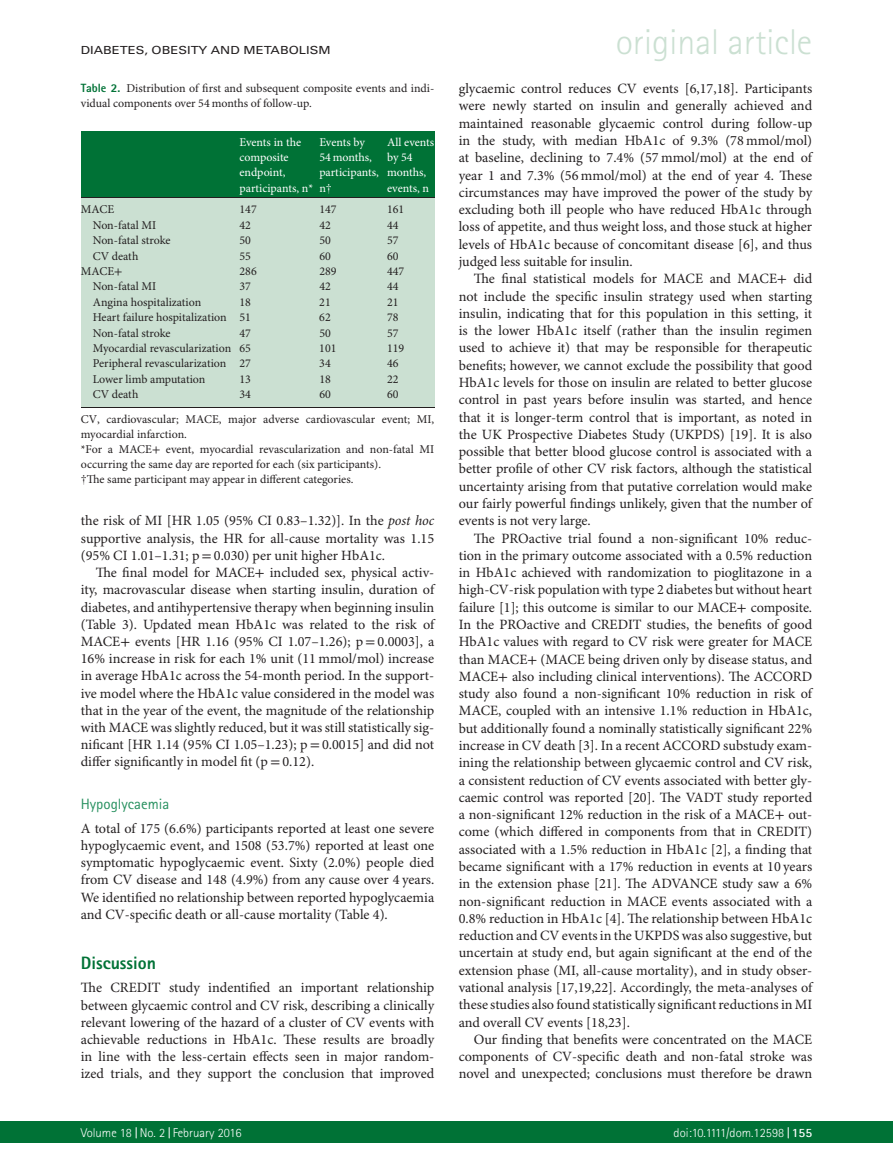
<style>
.page{position:relative;width:893px;height:1174px;background:#fff}
.page>*{position:absolute;margin:0;border:0;box-sizing:border-box;transform-origin:0 0}
.t1{font:300 35.85px "Rotis Sans Serif Std";color:#cbe0d2}
.t2{font:800 18px "Rotis Sans Serif Std";color:#007236}
.t3{font:15px "Rotis Sans Serif Std";color:#27905f}
.t4{font:14.25px/17.2px "Minion Pro";color:#231f20;text-align:justify}
.t5{font:300 12.75px "Rotis Sans Serif Std";color:#fff}
.t6{font:12px/15px "Minion Pro";color:#231f20}
.t7{font:12px/15.5px "Minion Pro";color:#fff}
.t8{font:11.1px "Univers LT Std";color:#231f20;scale:1.17 1}
.s1{font-family:"Rotis Sans Serif Std";font-weight:800;color:#007236}
.s2{font-family:"STIX Math"}
.s3{font-style:italic}
.s4{font-weight:700}
</style>
<div class="page">
<div style="left:81px;top:132px;width:353px;height:275px;background:#cbe0d2"></div>
<div style="left:81px;top:132px;width:353px;height:65px;background:#007236"></div>
<hr style="left:81px;top:197px;width:353px;height:1px;background:#231f20">
<hr style="left:81px;top:407px;width:353px;height:1px;background:#231f20">
<div style="left:0;top:1121px;width:893px;height:21px;background:#007236"></div>
<p class="t8" style="left:81px;top:46px;width:215px">DIABETES, OBESITY AND METABOLISM</p>
<p class="t6" style="left:81px;top:81px;width:355px"><span class="s1">Table 2.</span> Distribution of first and subsequent composite events and indi&shy;vidual components over 54 months of follow-up.</p>
<p class="t7" style="left:240px;top:135px;width:75px">Events in the composite endpoint, participants, n*</p>
<p class="t7" style="left:319px;top:135px;width:61px">Events by<br>54 months, participants, n<span class="s2">†</span></p>
<p class="t7" style="left:387px;top:135px;width:49px">All events by 54 months, events, n</p>
<p class="t6" style="left:81px;top:203px;width:35px">MACE</p>
<p class="t6" style="left:240px;top:203px;width:19px">147</p>
<p class="t6" style="left:319px;top:203px;width:19px">147</p>
<p class="t6" style="left:387px;top:203px;width:19px">161</p>
<p class="t6" style="left:93px;top:218px;width:65px">Non-fatal MI</p>
<p class="t6" style="left:240px;top:218px;width:13px">42</p>
<p class="t6" style="left:319px;top:218px;width:13px">42</p>
<p class="t6" style="left:387px;top:218px;width:13px">44</p>
<p class="t6" style="left:93px;top:234px;width:79px">Non-fatal stroke</p>
<p class="t6" style="left:240px;top:234px;width:13px">50</p>
<p class="t6" style="left:319px;top:234px;width:13px">50</p>
<p class="t6" style="left:387px;top:234px;width:13px">57</p>
<p class="t6" style="left:93px;top:249px;width:47px">CV death</p>
<p class="t6" style="left:240px;top:249px;width:13px">55</p>
<p class="t6" style="left:319px;top:249px;width:13px">60</p>
<p class="t6" style="left:387px;top:249px;width:13px">60</p>
<p class="t6" style="left:81px;top:265px;width:43px">MACE<span class="s2">+</span></p>
<p class="t6" style="left:240px;top:265px;width:19px">286</p>
<p class="t6" style="left:319px;top:265px;width:19px">289</p>
<p class="t6" style="left:387px;top:265px;width:19px">447</p>
<p class="t6" style="left:93px;top:280px;width:65px">Non-fatal MI</p>
<p class="t6" style="left:240px;top:280px;width:13px">37</p>
<p class="t6" style="left:319px;top:280px;width:13px">42</p>
<p class="t6" style="left:387px;top:280px;width:13px">44</p>
<p class="t6" style="left:93px;top:295px;width:110px">Angina hospitalization</p>
<p class="t6" style="left:239px;top:295px;width:13px">18</p>
<p class="t6" style="left:319px;top:295px;width:13px">21</p>
<p class="t6" style="left:387px;top:295px;width:13px">21</p>
<p class="t6" style="left:93px;top:311px;width:160px">Heart failure hospitalization 51</p>
<p class="t6" style="left:319px;top:311px;width:13px">62</p>
<p class="t6" style="left:387px;top:311px;width:13px">78</p>
<p class="t6" style="left:93px;top:326px;width:79px">Non-fatal stroke</p>
<p class="t6" style="left:240px;top:326px;width:13px">47</p>
<p class="t6" style="left:319px;top:326px;width:13px">50</p>
<p class="t6" style="left:387px;top:326px;width:13px">57</p>
<p class="t6" style="left:93px;top:341px;width:160px">Myocardial revascularization 65</p>
<p class="t6" style="left:319px;top:341px;width:19px">101</p>
<p class="t6" style="left:387px;top:341px;width:19px">119</p>
<p class="t6" style="left:93px;top:357px;width:160px">Peripheral revascularization 27</p>
<p class="t6" style="left:319px;top:357px;width:13px">34</p>
<p class="t6" style="left:387px;top:357px;width:13px">46</p>
<p class="t6" style="left:93px;top:372px;width:114px">Lower limb amputation</p>
<p class="t6" style="left:240px;top:372px;width:13px">13</p>
<p class="t6" style="left:319px;top:372px;width:13px">18</p>
<p class="t6" style="left:387px;top:372px;width:13px">22</p>
<p class="t6" style="left:93px;top:388px;width:47px">CV death</p>
<p class="t6" style="left:240px;top:388px;width:13px">34</p>
<p class="t6" style="left:319px;top:388px;width:13px">60</p>
<p class="t6" style="left:81px;top:383px;width:355px;line-height:25.2px;text-indent:306px">60<br>CV, cardiovascular; MACE, major adverse cardiovascular event; MI,</p>
<p class="t6" style="left:81px;top:428px;width:355px">myocardial infarction.<br>*For a MACE<span class="s2">+</span> event, myocardial revascularization and non-fatal MI occurring the same day are reported for each (six participants).<br><span class="s2">†</span>The same participant may appear in different categories.</p>
<p class="t4" style="left:81px;top:513px;width:355px">the risk of MI [HR 1.05 (95% CI 0.83–1.32)]. In the <span class="s3">post hoc </span>supportive analysis, the HR for all-cause mortality was 1.15 (95% CI 1.01–1.31; p <span class="s2">=</span> 0.030) per unit higher HbA1c.</p>
<p class="t4" style="left:81px;top:565px;width:355px;text-indent:15px">The final model for MACE<span class="s2">+</span> included sex, physical activ&shy;ity, macrovascular disease when starting insulin, duration of diabetes, and antihypertensive therapy when beginning insulin (Table 3). Updated mean HbA1c was related to the risk of MACE<span class="s2">+</span> events [HR 1.16 (95% CI 1.07–1.26); p <span class="s2">=</span> 0.0003], a 16% increase in risk for each 1% unit (11 mmol/mol) increase in average HbA1c across the 54-month period. In the support&shy;ive model where the HbA1c value considered in the model was that in the year of the event, the magnitude of the relationship with MACE was slightly reduced, but it was still statistically sig&shy;nificant [HR 1.14 (95% CI 1.05–1.23); p <span class="s2">=</span> 0.0015] and did not differ significantly in model fit (p <span class="s2">=</span> 0.12).</p>
<p class="t3" style="left:81px;top:799px;width:90px">Hypoglycaemia</p>
<p class="t4" style="left:81px;top:820px;width:355px">A total of 175 (6.6%) participants reported at least one severe hypoglycaemic event, and 1508 (53.7%) reported at least one symptomatic hypoglycaemic event. Sixty (2.0%) people died from CV disease and 148 (4.9%) from any cause over 4 years.<br>We identified no relationship between reported hypoglycaemia and CV-specific death or all-cause mortality (Table 4).</p>
<p class="t2" style="left:81px;top:956px;width:77px">Discussion</p>
<p class="t4" style="left:81px;top:980px;width:355px">The CREDIT study indentified an important relationship between glycaemic control and CV risk, describing a clinically relevant lowering of the hazard of a cluster of CV events with achievable reductions in HbA1c. These results are broadly in line with the less-certain effects seen in major random&shy;ized trials, and they support the conclusion that improved</p>
<h1 class="t1" style="left:616px;top:29px;width:198px">original article</h1>
<p class="t4" style="left:459px;top:81px;width:355px">glycaemic control reduces CV events [6,17,18]. Participants were newly started on insulin and generally achieved and maintained reasonable glycaemic control during follow-up in the study, with median HbA1c of 9.3% (78 mmol/mol) at baseline, declining to 7.4% (57 mmol/mol) at the end of year 1 and 7.3% (56 mmol/mol) at the end of year 4. These circumstances may have improved the power of the study by excluding both ill people who have reduced HbA1c through loss of appetite, and thus weight loss, and those stuck at higher levels of HbA1c because of concomitant disease [6], and thus judged less suitable for insulin.</p>
<p class="t4" style="left:459px;top:271px;width:355px;text-indent:15px">The final statistical models for MACE and MACE<span class="s2">+</span> did not include the specific insulin strategy used when starting insulin, indicating that for this population in this setting, it is the lower HbA1c itself (rather than the insulin regimen used to achieve it) that may be responsible for therapeutic benefits; however, we cannot exclude the possibility that good HbA1c levels for those on insulin are related to better glucose control in past years before insulin was started, and hence that it is longer-term control that is important, as noted in the UK Prospective Diabetes Study (UKPDS) [19]. It is also possible that better blood glucose control is associated with a better profile of other CV risk factors, although the statistical uncertainty arising from that putative correlation would make our fairly powerful findings unlikely, given that the number of events is not very large.</p>
<p class="t4" style="left:459px;top:530px;width:355px;text-indent:15px">The PROactive trial found a non-significant 10% reduc&shy;tion in the primary outcome associated with a 0.5% reduction in HbA1c achieved with randomization to pioglitazone in a high-CV-risk population with type 2 diabetes but without heart failure [1]; this outcome is similar to our MACE<span class="s2">+</span> composite.<br>In the PROactive and CREDIT studies, the benefits of good HbA1c values with regard to CV risk were greater for MACE than MACE<span class="s2">+</span> (MACE being driven only by disease status, and MACE<span class="s2">+</span> also including clinical interventions). The ACCORD study also found a non-significant 10% reduction in risk of MACE, coupled with an intensive 1.1% reduction in HbA1c, but additionally found a nominally statistically significant 22% increase in CV death [3]. In a recent ACCORD substudy exam&shy;ining the relationship between glycaemic control and CV risk, a consistent reduction of CV events associated with better gly&shy;caemic control was reported [20]. The VADT study reported a non-significant 12% reduction in the risk of a MACE<span class="s2">+</span> out&shy;come (which differed in components from that in CREDIT) associated with a 1.5% reduction in HbA1c [2], a finding that became significant with a 17% reduction in events at 10 years in the extension phase [21]. The ADVANCE study saw a 6% non-significant reduction in MACE events associated with a 0.8% reduction in HbA1c [4]. The relationship between HbA1c reduction and CV events in the UKPDS was also suggestive, but uncertain at study end, but again significant at the end of the extension phase (MI, all-cause mortality), and in study obser&shy;vational analysis [17,19,22]. Accordingly, the meta-analyses of these studies also found statistically significant reductions in MI and overall CV events [18,23].</p>
<p class="t4" style="left:459px;top:1032px;width:355px;text-indent:15px">Our finding that benefits were concentrated on the MACE components of CV-specific death and non-fatal stroke was novel and unexpected; conclusions must therefore be drawn</p>
<p class="t5" style="left:81px;top:1128px;width:162px">Volume 18 No. 2 February 2016</p>
<p class="t5" style="left:674px;top:1128px;width:140px">doi:10.1111/dom.12598 <span class="s4">155</span></p>
</div>
